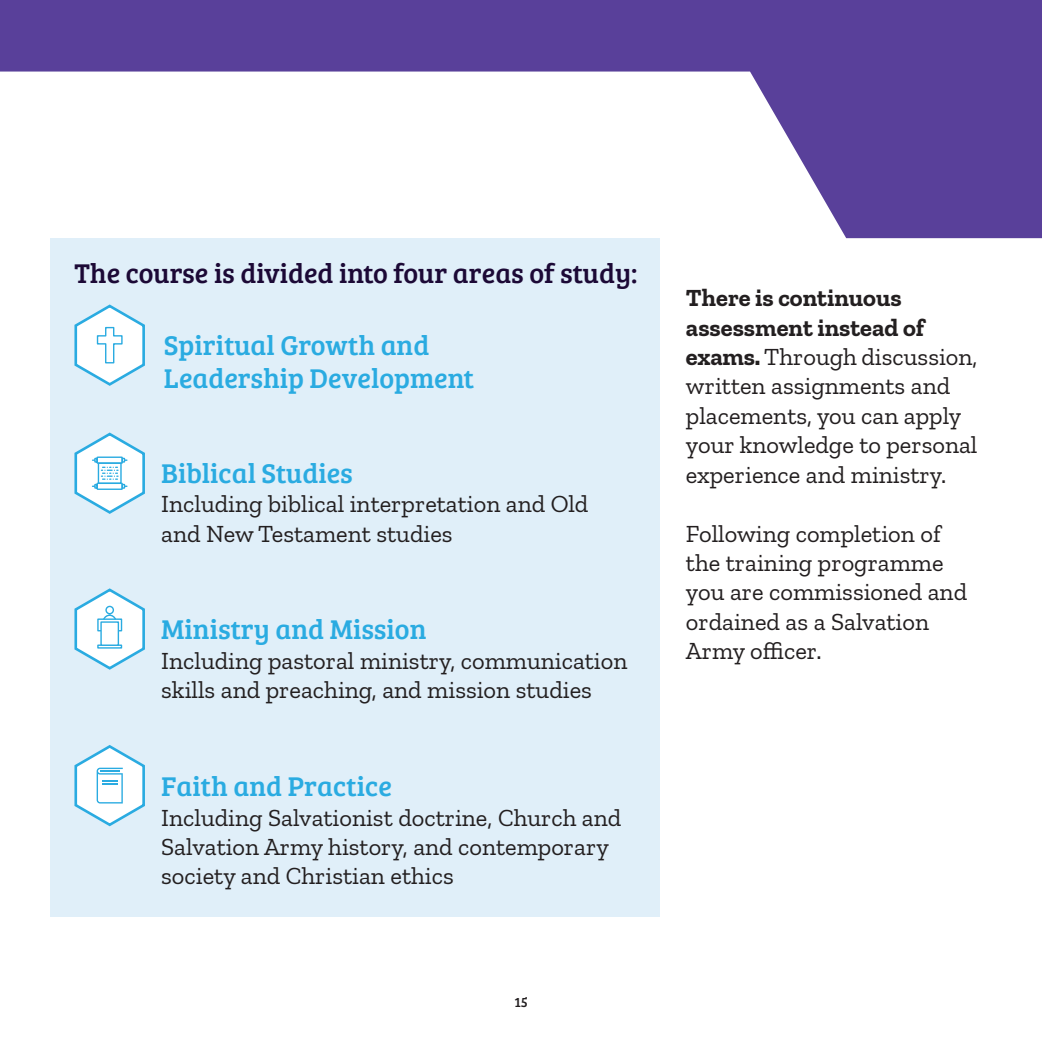
<style>
.page{position:relative;width:1042px;height:1042px;background:#fff}
.page>*{position:absolute;margin:0;border:0;box-sizing:border-box;transform-origin:0 0}
.Text_-_Med_size_-_Su{font:28px/33.6px "Bree Serif";color:#2aabe1}
.Text_-_Med_size_-_Su-2{font:28px "Bree Serif";color:#1c0936}
.Text_-_Med_size{font:24.5px/29.4px "Zilla Slab";color:#231f20}
.t1{font:14px "Bree Serif";color:#231f20}
.s1{font-weight:700}
</style>
<div class="page">
<div style="left:50px;top:238px;width:609px;height:678px;background:#e0eff9"></div>
<svg style="left:0;top:0;width:1042px;height:238px"></svg>
<svg style="left:74px;top:745px;width:71px;height:82px"></svg>
<svg style="left:74px;top:588px;width:71px;height:82px"></svg>
<div style="left:97px;top:618px;width:25px;height:13px;border:1px solid #2aabe1"></div>
<div style="left:97px;top:644px;width:25px;height:4px;border:1px solid #2aabe1"></div>
<div style="left:100px;top:621px;width:19px;height:25px;background:#fff;border:1px solid #2aabe1"></div>
<svg style="left:74px;top:432px;width:71px;height:82px"></svg>
<svg style="left:74px;top:304px;width:71px;height:82px"></svg>
<p class="Text_-_Med_size_-_Su-2" style="left:74px;top:253px;width:564px">The course is divided into four areas of study:</p>
<p class="Text_-_Med_size_-_Su" style="left:164px;top:327px;width:312px">Spiritual Growth and<br>Leadership Development</p>
<p class="Text_-_Med_size_-_Su" style="left:161px;top:455px;width:193px">Biblical Studies</p>
<p class="Text_-_Med_size" style="left:161px;top:490px;width:429px">Including biblical interpretation and Old and New Testament studies</p>
<p class="Text_-_Med_size_-_Su" style="left:161px;top:611px;width:267px">Ministry and Mission</p>
<p class="Text_-_Med_size" style="left:161px;top:646px;width:468px">Including pastoral ministry, communication skills and preaching, and mission studies</p>
<p class="Text_-_Med_size_-_Su" style="left:161px;top:768px;width:232px">Faith and Practice</p>
<p class="Text_-_Med_size" style="left:161px;top:803px;width:461px">Including Salvationist doctrine, Church and<br>Salvation Army history, and contemporary society and Christian ethics</p>
<p class="t1" style="left:514px;top:992px;width:15px">15</p>
<p class="Text_-_Med_size" style="left:686px;top:283px;width:293px"><span class="s1">There is continuous assessment instead of exams.</span> Through discussion, written assignments and placements, you can apply your knowledge to personal experience and ministry.</p>
<p class="Text_-_Med_size" style="left:686px;top:519px;width:283px">Following completion of the training programme you are commissioned and ordained as a Salvation<br>Army officer.</p>
</div>
